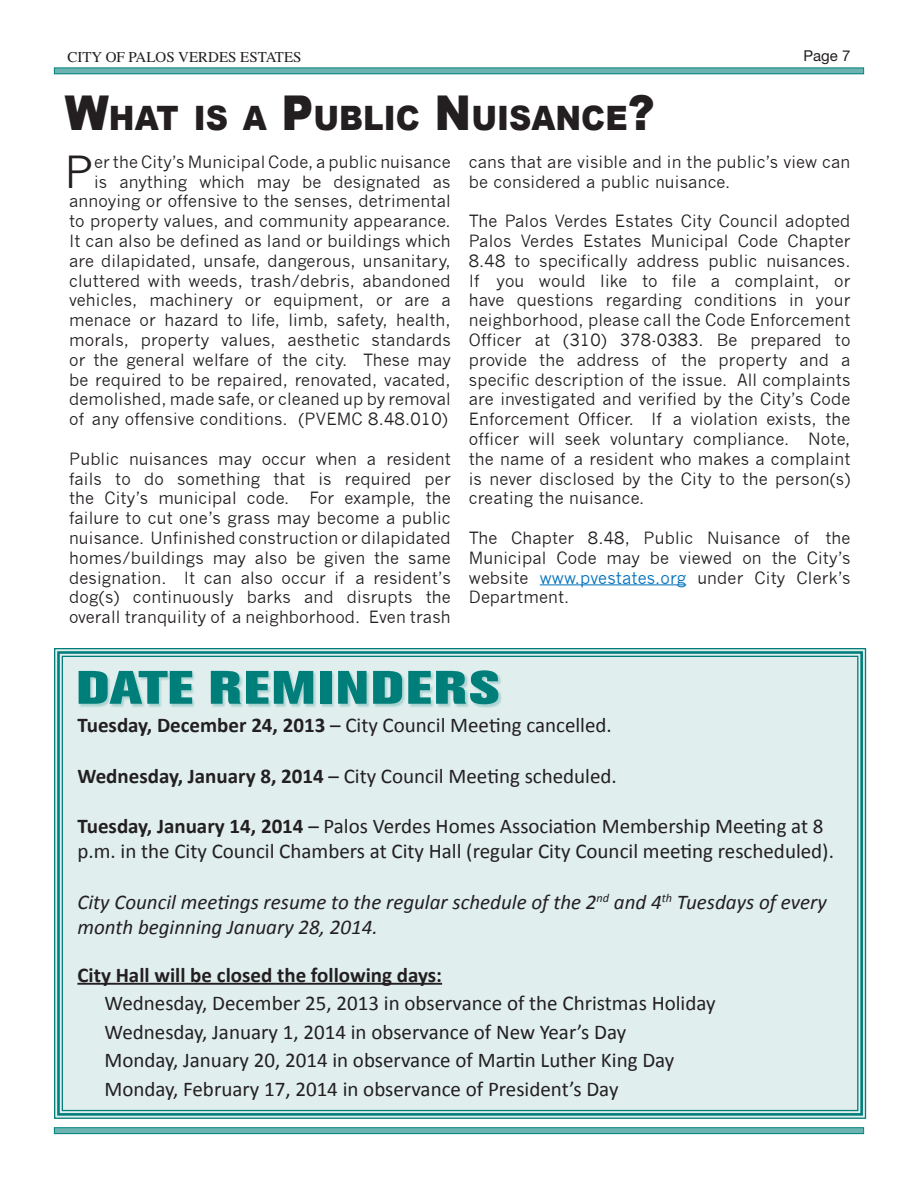
<style>
.page{position:relative;width:918px;height:1188px;background:#fff}
.page>*{position:absolute;margin:0;border:0;box-sizing:border-box;transform-origin:0 0}
.t1{font:800 46.5px "Akzidenz Grotesk BE";letter-spacing:.04em;color:#007e7a;scale:1.25 1}
.t2{font:43.2px "News Gothic";color:#231f20}
.t3{font:900 33.6px "Arial";color:#231f20;scale:.92 1}
.t4{font:21px/25.2px "Calibri";color:#231f20}
.t5{font:italic 21px/25.2px "Calibri";color:#231f20}
.t6{font:700 21px "Calibri";color:#231f20}
.t7{font:16.5px/19.8px "News Gothic";letter-spacing:.01em;color:#231f20;text-align:justify}
.t8{font:15px "Times";color:#231f20}
.t9{font:15px "Helvetica Neue LT Std";color:#231f20}
.s1{font-size:48px}
.s2{color:#0071bb}
.s3{font-weight:700}
</style>
<div class="page">
<div style="left:55px;top:68px;width:808px;height:5px;background:#6cb3b1"></div>
<div style="left:54px;top:67px;width:810px;height:7px;border:1px solid #00827a"></div>
<div style="left:55px;top:1128px;width:808px;height:5px;background:#6cb3b1"></div>
<div style="left:54px;top:1127px;width:810px;height:7px;border:1px solid #00827a"></div>
<div style="left:54px;top:648px;width:813px;height:471px;background:#e0eeee"></div>
<div style="left:57px;top:651px;width:806px;height:465px;border:3px solid #007e7a"></div>
<hr style="left:540px;top:584px;width:146px;height:1px;background:#0071bb">
<hr style="left:77px;top:983px;width:365px;height:2px;background:#231f20">
<div style="left:79px;top:671px;width:423px;height:37px;background:#007e7a;opacity:.25"></div>
<p class="t8" style="left:68px;top:43px;width:236px">CITY OF PALOS VERDES ESTATES</p>
<p class="t9" style="left:804px;top:47px;width:48px">Page 7</p>
<p class="t3" style="left:65px;top:99px;width:643px"><span class="s1">W</span>HAT IS A <span class="s1">P</span>UBLIC <span class="s1">N</span>UISANCE<span class="s1">?</span></p>
<p class="t7" style="left:69px;top:152px;width:383px;text-align:right">er the City’s Municipal Code, a public nuisance<br>is anything which may be designated as annoying or offensive to the senses, detrimental to property values, and community appearance.<br>It can also be defined as land or buildings which are dilapidated, unsafe, dangerous, unsanitary, cluttered with weeds, trash/debris, abandoned vehicles, machinery or equipment, or are a menace or hazard to life, limb, safety, health, morals, property values, aesthetic standards or the general welfare of the city. These may be required to be repaired, renovated, vacated, demolished, made safe, or cleaned up by removal of any offensive conditions. (PVEMC 8.48.010)</p>
<p class="t7" style="left:69px;top:449px;width:383px">Public nuisances may occur when a resident fails to do something that is required per the City’s municipal code. For example, the failure to cut one’s grass may become a public nuisance. Unfinished construction or dilapidated homes/buildings may also be given the same designation. It can also occur if a resident’s dog(s) continuously barks and disrupts the overall tranquility of a neighborhood. Even trash</p>
<p class="t2" style="left:64px;top:147px;width:31px">P</p>
<p class="t7" style="left:469px;top:152px;width:383px">cans that are visible and in the public’s view can be considered a public nuisance.</p>
<p class="t7" style="left:469px;top:211px;width:383px">The Palos Verdes Estates City Council adopted Palos Verdes Estates Municipal Code Chapter 8.48 to specifically address public nuisances.<br>If you would like to file a complaint, or have questions regarding conditions in your neighborhood, please call the Code Enforcement Officer at (310) 378-0383. Be prepared to provide the address of the property and a specific description of the issue. All complaints are investigated and verified by the City’s Code Enforcement Officer. If a violation exists, the officer will seek voluntary compliance. Note, the name of a resident who makes a complaint is never disclosed by the City to the person(s) creating the nuisance.</p>
<p class="t7" style="left:469px;top:528px;width:383px">The Chapter 8.48, Public Nuisance of the Municipal Code may be viewed on the City’s website <span class="s2">www.pvestates.org</span> under City Clerk’s Department.</p>
<p class="t1" style="left:77px;top:661px;width:340px">DATE REMINDERS</p>
<p class="t4" style="left:77px;top:712px;width:536px"><span class="s3">Tuesday, December 24, 2013</span> – City Council Meeting cancelled.</p>
<p class="t4" style="left:77px;top:762px;width:541px"><span class="s3">Wednesday, January 8, 2014</span> – City Council Meeting scheduled.</p>
<p class="t4" style="left:77px;top:813px;width:758px"><span class="s3">Tuesday, January 14, 2014</span> – Palos Verdes Homes Association Membership Meeting at 8 p.m. in the City Council Chambers at City Hall (regular City Council meeting rescheduled).</p>
<p class="t5" style="left:77px;top:888px;width:751px">City Council meetings resume to the regular schedule of the 2<sup>nd</sup> and 4<sup>th</sup> Tuesdays of every month beginning January 28, 2014.</p>
<p class="t6" style="left:77px;top:962px;width:366px">City Hall will be closed the following days:</p>
<p class="t4" style="left:104px;top:990px;width:613px">Wednesday, December 25, 2013 in observance of the Christmas Holiday</p>
<p class="t4" style="left:104px;top:1018px;width:523px">Wednesday, January 1, 2014 in observance of New Year’s Day</p>
<p class="t4" style="left:104px;top:1047px;width:572px">Monday, January 20, 2014 in observance of Martin Luther King Day</p>
<p class="t4" style="left:104px;top:1075px;width:516px">Monday, February 17, 2014 in observance of President’s Day</p>
</div>
